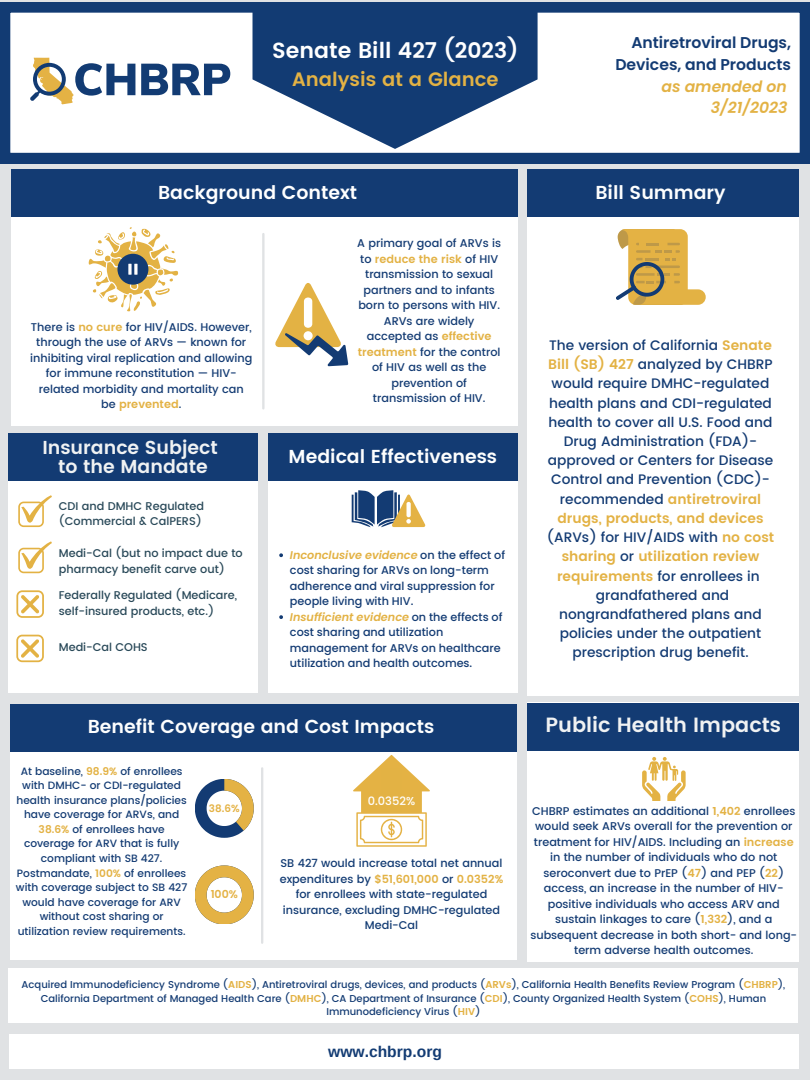
<style>
.page{position:relative;width:810px;height:1080px;background:#e0e2e4}
.page>*{position:absolute;margin:0;border:0;box-sizing:border-box;transform-origin:0 0}
.t1{font:600 21.88px "Poppins";color:#fff}
.t2{font:600 20.62px "Poppins";color:#f0f2f3}
.t3{font:600 19.38px "Poppins";color:#e3b244}
.t4{font:600 18.75px "Poppins";color:#fdfefe}
.t5{font:600 18.75px/18.8px "Poppins";color:#f0f2f3;text-align:center}
.t6{font:600 18.75px "Poppins";color:#fff}
.t7{font:600 15.62px/21.6px "Poppins";color:#133b73;text-align:right}
.t8{font:italic 600 15.62px/21.6px "Poppins";color:#e3b244;text-align:right}
.t9{font:700 15.62px "Arimo";color:#123b73}
.t10{font:500 13.75px/19.2px "Poppins";color:#133b73;text-align:center}
.t11{font:500 11.5px "Poppins";color:#fff}
.t12{font:500 11.25px/15.5px "Poppins";color:#133b73;text-align:center}
.t13{font:500 11.25px/15.5px "Poppins";color:#284858}
.t14{font:500 11.25px/15.5px "Poppins";color:#123b73;text-align:center}
.t15{font:600 10.94px "Poppins";color:#e4b244}
.t16{font:500 10.62px/14.5px "Poppins";color:#133b73;text-align:center}
.t17{font:600 10.31px "Poppins";color:#e4b244}
.t18{font:500 10px/13.6px "Poppins";color:#133b73;text-align:center}
.s1{font-weight:600;color:#e3b244}
.s2{font-weight:600;font-style:italic;color:#e3b244}
.s3{color:#123b73}
</style>
<div class="page">
<div style="left:11px;top:171px;width:507px;height:254px;background:#fff"></div>
<div style="left:528px;top:172px;width:271px;height:523px;background:#fff"></div>
<div style="left:528px;top:170px;width:271px;height:47px;background:#133b73"></div>
<div style="left:8px;top:969px;width:790px;height:54px;background:#fff"></div>
<div style="left:11px;top:170px;width:507px;height:47px;background:#133b73"></div>
<div style="left:8px;top:434px;width:249px;height:259px;background:#fff"></div>
<div style="left:268px;top:434px;width:249px;height:259px;background:#fff"></div>
<div style="left:8px;top:434px;width:250px;height:47px;background:#133b73"></div>
<div style="left:268px;top:434px;width:250px;height:47px;background:#133b73"></div>
<hr style="left:262px;top:234px;width:3px;height:174px;background:#e0e2e4">
<div style="left:528px;top:703px;width:271px;height:258px;background:#fff"></div>
<div style="left:528px;top:703px;width:271px;height:47px;background:#133b73"></div>
<div style="left:9px;top:1034px;width:790px;height:35px;background:#fff"></div>
<div style="left:10px;top:705px;width:507px;height:255px;background:#fff"></div>
<div style="left:10px;top:704px;width:507px;height:47px;background:#133b73"></div>
<hr style="left:261px;top:768px;width:2px;height:175px;background:#e0e2e4">
<svg style="left:18px;top:495px;width:34px;height:32px"></svg>
<svg style="left:16px;top:590px;width:28px;height:28px"></svg>
<svg style="left:0;top:2px;width:810px;height:161px;background:#cdd6e1"></svg>
<svg style="left:253px;top:2px;width:285px;height:147px;background:#4a6994"></svg>
<svg style="left:141px;top:64px;width:89px;height:31px;background:#6983a6"></svg>
<svg style="left:30px;top:58px;width:105px;height:46px;background:#b6bbbc"></svg>
<svg style="left:616px;top:229px;width:90px;height:76px"></svg>
<svg style="left:352px;top:490px;width:74px;height:37px"></svg>
<svg style="left:88px;top:227px;width:90px;height:85px"></svg>
<div style="left:117px;top:254px;width:31px;height:31px;background:#133b73;border-radius:50%"></div>
<svg style="left:128px;top:264px;width:4px;height:11px"></svg>
<svg style="left:134px;top:264px;width:4px;height:11px"></svg>
<svg style="left:642px;top:757px;width:44px;height:44px"></svg>
<svg style="left:195px;top:779px;width:59px;height:59px"></svg>
<svg style="left:195px;top:865px;width:59px;height:59px"></svg>
<svg style="left:353px;top:755px;width:77px;height:92px"></svg>
<div style="left:382px;top:769px;width:20px;height:44px;background:#e3b244"></div>
<svg style="left:18px;top:541px;width:34px;height:32px"></svg>
<svg style="left:16px;top:635px;width:28px;height:27px"></svg>
<svg style="left:275px;top:283px;width:73px;height:83px"></svg>
<svg style="left:279px;top:553px;width:4px;height:4px"></svg>
<svg style="left:279px;top:615px;width:4px;height:4px"></svg>
<h1 class="t1" style="left:272px;top:38px;width:248px">Senate Bill 427 (2023)</h1>
<h3 class="t3" style="left:292px;top:68px;width:208px">Analysis at a Glance</h3>
<h3 class="t6" style="left:158px;top:182px;width:201px">Background Context</h3>
<p class="t12" style="left:30px;top:319px;width:224px">There is <span class="s1">no cure</span> for HIV/AIDS. However, through the use of ARVs — known for inhibiting viral replication and allowing for immune reconstitution — HIV&shy;related morbidity and mortality can be <span class="s1">prevented</span>.</p>
<p class="t12" style="left:357px;top:236px;width:145px">A primary goal of ARVs is to <span class="s1">reduce the risk</span> of HIV transmission to sexual partners and to infants born to persons with HIV.<br>ARVs are widely accepted as <span class="s1">effective treatment</span> for the control of HIV as well as the prevention of transmission of HIV.</p>
<h3 class="t5" style="left:42px;top:438px;width:177px">Insurance Subject to the Mandate</h3>
<h3 class="t4" style="left:289px;top:446px;width:210px">Medical Effectiveness</h3>
<p class="t13" style="left:59px;top:498px;width:147px">CDI and DMHC Regulated (Commercial &amp; CalPERS)</p>
<p class="t13" style="left:59px;top:545px;width:185px">Medi-Cal (but no impact due to pharmacy benefit carve out)</p>
<p class="t13" style="left:59px;top:588px;width:180px">Federally Regulated (Medicare, self-insured products, etc.)</p>
<p class="t13" style="left:59px;top:640px;width:90px">Medi-Cal COHS</p>
<p class="t12" style="left:290px;top:547px;width:217px;text-align:left"><span class="s2">Inconclusive evidence</span> on the effect of cost sharing for ARVs on long-term adherence and viral suppression for people living with HIV.<br><span class="s2">Insufficient evidence</span> <span class="s3">on the effects of cos</span>t sharing and utilization management for ARVs on healthcare utilization and health outcomes.</p>
<h3 class="t7" style="left:615px;top:32px;width:177px">Antiretroviral Drugs,<br>Devices, and Products</h3>
<h3 class="t8" style="left:661px;top:75px;width:127px">as amended on<br>3/21/2023</h3>
<h3 class="t4" style="left:595px;top:182px;width:132px">Bill Summary</h3>
<p class="t10" style="left:547px;top:336px;width:229px">The version of California <span class="s1">Senate<br>Bill (SB) 427</span> analyzed by CHBRP would require DMHC-regulated health plans and CDI-regulated health to cover all U.S. Food and<br>Drug Administration (FDA)- approved or Centers for Disease<br>Control and Prevention (CDC)- recommended <span class="s1">antiretroviral drugs, products, and devices </span>(ARVs) for HIV/AIDS with <span class="s1">no cost sharing</span> or <span class="s1">utilization review requirements</span> for enrollees in grandfathered and nongrandfathered plans and policies under the outpatient prescription drug benefit.</p>
<h3 class="t4" style="left:88px;top:716px;width:348px">Benefit Coverage and Cost Impacts</h3>
<h2 class="t2" style="left:546px;top:713px;width:237px">Public Health Impacts</h2>
<p class="t16" style="left:16px;top:764px;width:173px">At baseline, <span class="s1">98.9%</span> of enrollees with DMHC- or CDI-regulated health insurance plans/policies have coverage for ARVs, and<br><span class="s1">38.6%</span> of enrollees have coverage for ARV that is fully compliant with SB 427.<br>Postmandate, <span class="s1">100%</span> of enrollees with coverage subject to SB 427 would have coverage for ARV without cost sharing or utilization review requirements.</p>
<p class="t17" style="left:209px;top:801px;width:32px">38.6%</p>
<p class="t15" style="left:211px;top:886px;width:29px">100%</p>
<p class="t11" style="left:368px;top:792px;width:49px">0.0352%</p>
<p class="t14" style="left:280px;top:856px;width:225px">SB 427 would increase total net annual expenditures by <span class="s1">$51,601,000</span> or <span class="s1">0.0352% </span>for enrollees with state-regulated insurance, excluding DMHC-regulated<br>Medi-Cal</p>
<p class="t12" style="left:530px;top:803px;width:268px">CHBRP estimates an additional <span class="s1">1,402</span> enrollees would seek ARVs overall for the prevention or treatment for HIV/AIDS. Including an <span class="s1">increase </span>in the number of individuals who do not seroconvert due to PrEP (<span class="s1">47</span>) and PEP (<span class="s1">22</span>) access, an increase in the number of HIV&shy;positive individuals who access ARV and sustain linkages to care (<span class="s1">1,332</span>), and a subsequent decrease in both short- and long&shy;term adverse health outcomes.</p>
<p class="t18" style="left:22px;top:978px;width:765px">Acquired Immunodeficiency Syndrome (<span class="s1">AIDS</span>), Antiretroviral drugs, devices, and products (<span class="s1">ARVs</span>), California Health Benefits Review Program (<span class="s1">CHBRP</span>),<br>California Department of Managed Health Care (<span class="s1">DMHC</span>), CA Department of Insurance (<span class="s1">CDI</span>), County Organized Health System (<span class="s1">COHS</span>), Human<br>Immunodeficiency Virus (<span class="s1">HIV</span>)</p>
<h3 class="t9" style="left:328px;top:1042px;width:115px">www.chbrp.org</h3>
</div>
